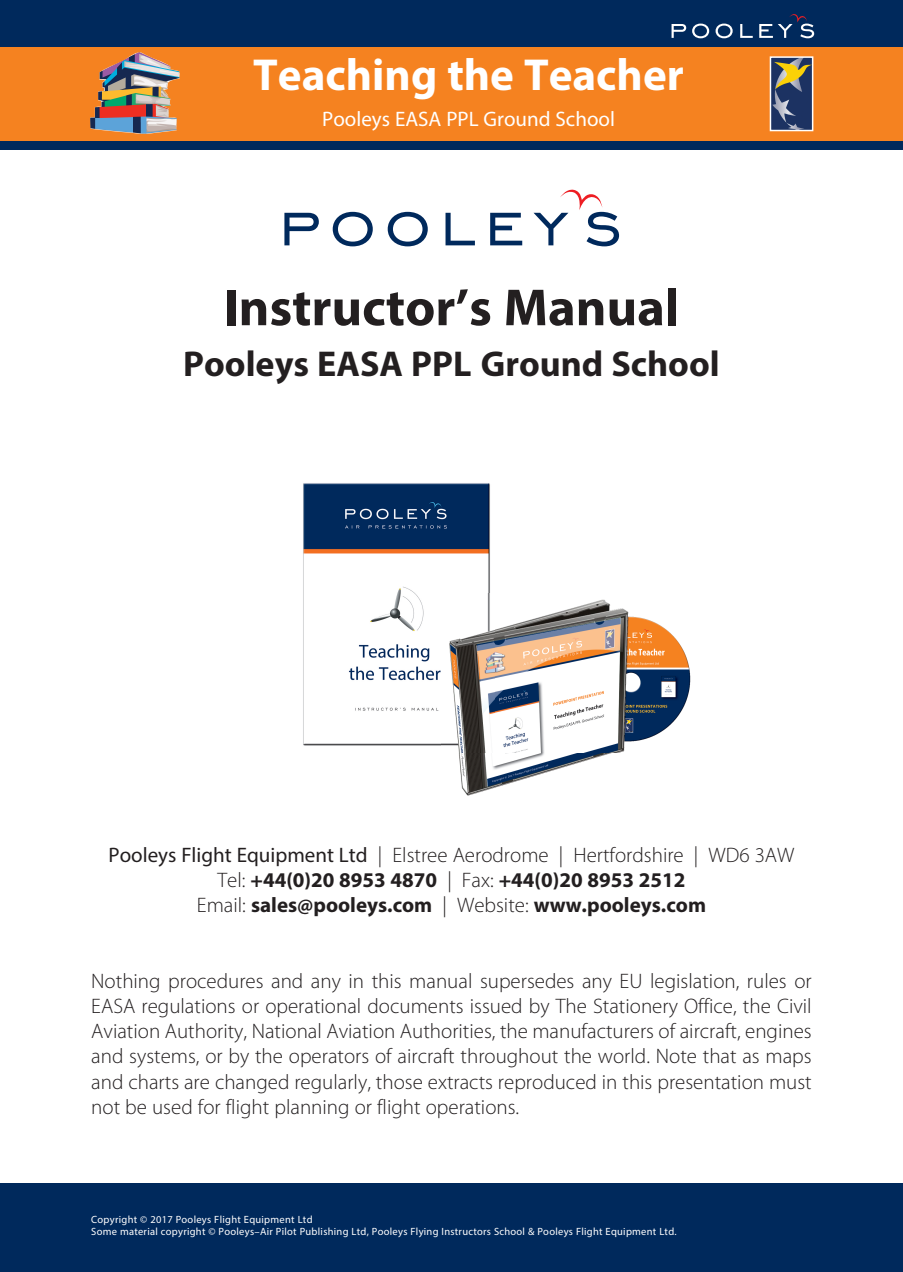
<style>
.page{position:relative;width:903px;height:1272px;background:#fff}
.page>*{position:absolute;margin:0;border:0;box-sizing:border-box;transform-origin:0 0}
.t1{font:700 52.5px "Myriad Pro";color:#231f20}
.t2{font:700 45px "Myriad Pro";color:#fff}
.t3{font:700 36px "Myriad Pro";color:#231f20}
.t4{font:300 21px/25.2px "Myriad Pro";color:#231f20;text-align:justify}
.t5{font:700 21px/25.2px "Myriad Pro";color:#231f20;text-align:center}
.t6{font:21px "Myriad Pro";color:#fff}
.t7{font:10.5px/12.6px "Myriad Pro";letter-spacing:.025em;color:#fff}
.s1{font-weight:400}
.s2{font-weight:300}
</style>
<div class="page">
<div style="left:0;top:1182px;width:902px;height:89px;background:#00295c"></div>
<div style="left:0;top:0;width:902px;height:47px;background:#00295c"></div>
<div style="left:0;top:47px;width:902px;height:94px;background:#f58220"></div>
<div style="left:0;top:141px;width:902px;height:8px;background:#00295c"></div>
<img style="left:90px;top:52px;width:89px;height:82px">
<img style="left:772px;top:59px;width:38px;height:69px">
<div style="left:769px;top:56px;width:44px;height:75px;border:2px solid #fff"></div>
<img style="left:560px;top:190px;width:42px;height:20px">
<svg style="left:284px;top:212px;width:334px;height:34px"></svg>
<img style="left:303px;top:483px;width:187px;height:263px">
<img style="left:441px;top:594px;width:250px;height:202px">
<img style="left:789px;top:14px;width:17px;height:9px">
<svg style="left:671px;top:24px;width:142px;height:14px"></svg>
<h2 class="t2" style="left:253px;top:58px;width:432px">Teaching the Teacher</h2>
<p class="t6" style="left:322px;top:111px;width:294px">Pooleys EASA PPL Ground School</p>
<h1 class="t1" style="left:223px;top:288px;width:457px">Instructor’s Manual</h1>
<h3 class="t3" style="left:183px;top:350px;width:538px">Pooleys EASA PPL Ground School</h3>
<p class="t5" style="left:108px;top:843px;width:687px"><span class="s1">Pooleys Flight Equipment Ltd</span> <span class="s2">| Elstree Aerodrome | Hertfordshire | WD6 3AW<br>Tel:</span> +44(0)20 8953 4870 <span class="s2">| Fax:</span> +44(0)20 8953 2512<br><span class="s2">Email:</span> sales@pooleys.com <span class="s2">| Website:</span> www.pooleys.com</p>
<p class="t4" style="left:91px;top:969px;width:721px">Nothing procedures and any in this manual supersedes any EU legislation, rules or EASA regulations or operational documents issued by The Stationery Office, the Civil Aviation Authority, National Aviation Authorities, the manufacturers of aircraft, engines and systems, or by the operators of aircraft throughout the world. Note that as maps and charts are changed regularly, those extracts reproduced in this presentation must not be used for flight planning or flight operations.</p>
<p class="t7" style="left:91px;top:1213px;width:587px">Copyright © 2017 Pooleys Flight Equipment Ltd<br>Some material copyright © Pooleys–Air Pilot Publishing Ltd, Pooleys Flying Instructors School &amp; Pooleys Flight Equipment Ltd.</p>
</div>
